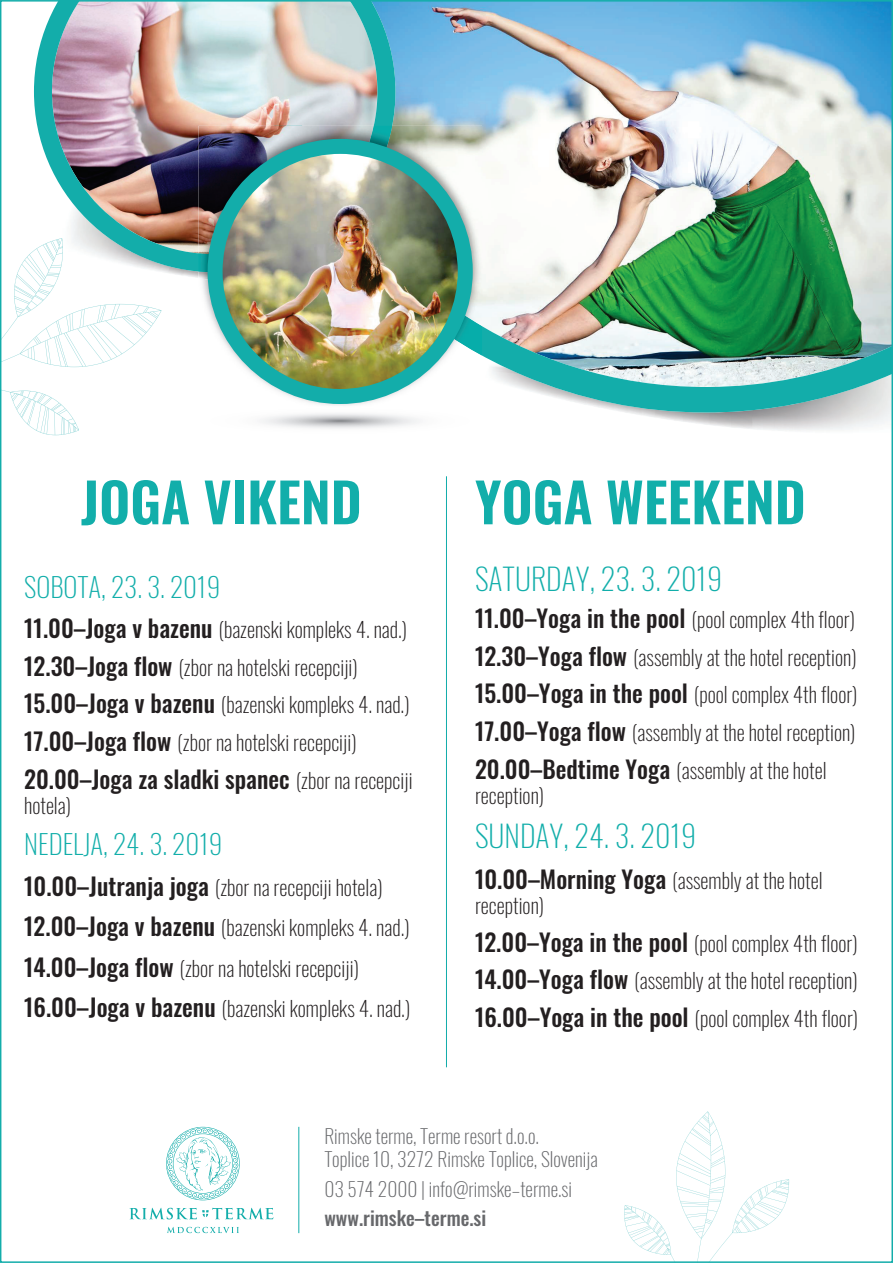
<style>
.page{position:relative;width:893px;height:1263px;background:#fff}
.page>*{position:absolute;margin:0;border:0;box-sizing:border-box;transform-origin:0 0}
.t1{font:600 54px "Oswald";color:#12aeaa}
.t2{font:200 30px "Oswald";color:#12aeaa}
.t3{font:200 27px "Oswald";color:#12aeaa}
.t4{font:500 24px "Oswald";color:#231f20}
.t5{font:200 21px/37.7px "Oswald";color:#231f20}
.t6{font:200 19.5px/23.4px "Oswald";color:#67686b}
.t7{font:500 19.5px "Oswald";color:#67686b}
.s1{font-weight:500;font-size:24px}
.s2{font-weight:200;font-size:21px}
</style>
<div class="page">
<img style="left:293px;top:3px;width:597px;height:410px">
<img style="left:34px;top:3px;width:361px;height:269px">
<img style="left:203px;top:286px;width:279px;height:123px">
<img style="left:254px;top:406px;width:172px;height:3px">
<img style="left:198px;top:272px;width:11px;height:14px">
<img style="left:392px;top:126px;width:90px;height:84px">
<img style="left:433px;top:210px;width:49px;height:146px">
<img style="left:198px;top:126px;width:194px;height:146px">
<img style="left:215px;top:146px;width:250px;height:251px;border-radius:50%">
<div style="left:208px;top:139px;width:265px;height:265px;border:15px solid #13adaa;border-radius:50%"></div>
<svg style="left:3px;top:238px;width:159px;height:197px"></svg>
<svg style="left:624px;top:1111px;width:165px;height:149px"></svg>
<svg style="left:166px;top:1127px;width:74px;height:73px"></svg>
<svg style="left:167px;top:1227px;width:72px;height:6px"></svg>
<svg style="left:129px;top:1208px;width:144px;height:11px"></svg>
<hr style="left:298px;top:1127px;width:1px;height:106px;background:#13adaa">
<hr style="left:446px;top:476px;width:1px;height:591px;background:#13adaa">
<h1 class="t1" style="left:81px;top:460px;width:282px">JOGA VIKEND</h1>
<p class="t3" style="left:24px;top:565px;width:197px">SOBOTA, 23. 3. 2019</p>
<p class="t5" style="left:24px;top:610px;width:387px"><span class="s1">11.00–Joga v bazenu</span> (bazenski kompleks 4. nad.)<br><span class="s1">12.30–Joga flow</span> (zbor na hotelski recepciji)<br><span class="s1">15.00–Joga v bazenu</span> (bazenski kompleks 4. nad.)<br><span class="s1">17.00–Joga flow</span> (zbor na hotelski recepciji)</p>
<p class="t4" style="left:24px;top:760px;width:390px">20.00–Joga za sladki spanec <span class="s2">(zbor na recepciji</span></p>
<p class="t5" style="left:24px;top:785px;width:48px">hotela)</p>
<p class="t3" style="left:24px;top:823px;width:200px">NEDELJA, 24. 3. 2019</p>
<p class="t5" style="left:24px;top:866px;width:388px;line-height:40.7px"><span class="s1">10.00–Jutranja joga</span> (zbor na recepciji hotela)<br><span class="s1">12.00–Joga v bazenu</span> (bazenski kompleks 4. nad.)<br><span class="s1">14.00–Joga flow</span> (zbor na hotelski recepciji)<br><span class="s1">16.00–Joga v bazenu</span> (bazenski kompleks 4. nad.)</p>
<h1 class="t1" style="left:475px;top:460px;width:332px">YOGA WEEKEND</h1>
<h2 class="t2" style="left:475px;top:555px;width:249px">SATURDAY, 23. 3. 2019</h2>
<p class="t5" style="left:475px;top:600px;width:384px;text-align:justify"><span class="s1">11.00–Yoga in the pool</span> (pool complex 4th floor)<br><span class="s1">12.30–Yoga flow</span> (assembly at the hotel reception)<br><span class="s1">15.00–Yoga in the pool</span> (pool complex 4th floor)<br><span class="s1">17.00–Yoga flow</span> (assembly at the hotel reception)<br><span class="s1">20.00–Bedtime Yoga</span> (assembly at the hotel</p>
<p class="t5" style="left:475px;top:775px;width:71px">reception)</p>
<h2 class="t2" style="left:475px;top:813px;width:223px">SUNDAY, 24. 3. 2019</h2>
<p class="t5" style="left:475px;top:867px;width:349px;line-height:25px"><span class="s1">10.00–Morning Yoga</span> (assembly at the hotel reception)</p>
<p class="t5" style="left:475px;top:923px;width:385px;text-align:justify"><span class="s1">12.00–Yoga in the pool</span> (pool complex 4th floor)<br><span class="s1">14.00–Yoga flow</span> (assembly at the hotel reception)<br><span class="s1">16.00–Yoga in the pool</span> (pool complex 4th floor)</p>
<p class="t6" style="left:324px;top:1123px;width:275px">Rimske terme, Terme resort d.o.o.<br>Toplice 10, 3272 Rimske Toplice, Slovenija</p>
<p class="t6" style="left:324px;top:1176px;width:249px">03 574 2000 | info@rimske–terme.si</p>
<p class="t7" style="left:324px;top:1203px;width:163px">www.rimske–terme.si</p>
</div>
